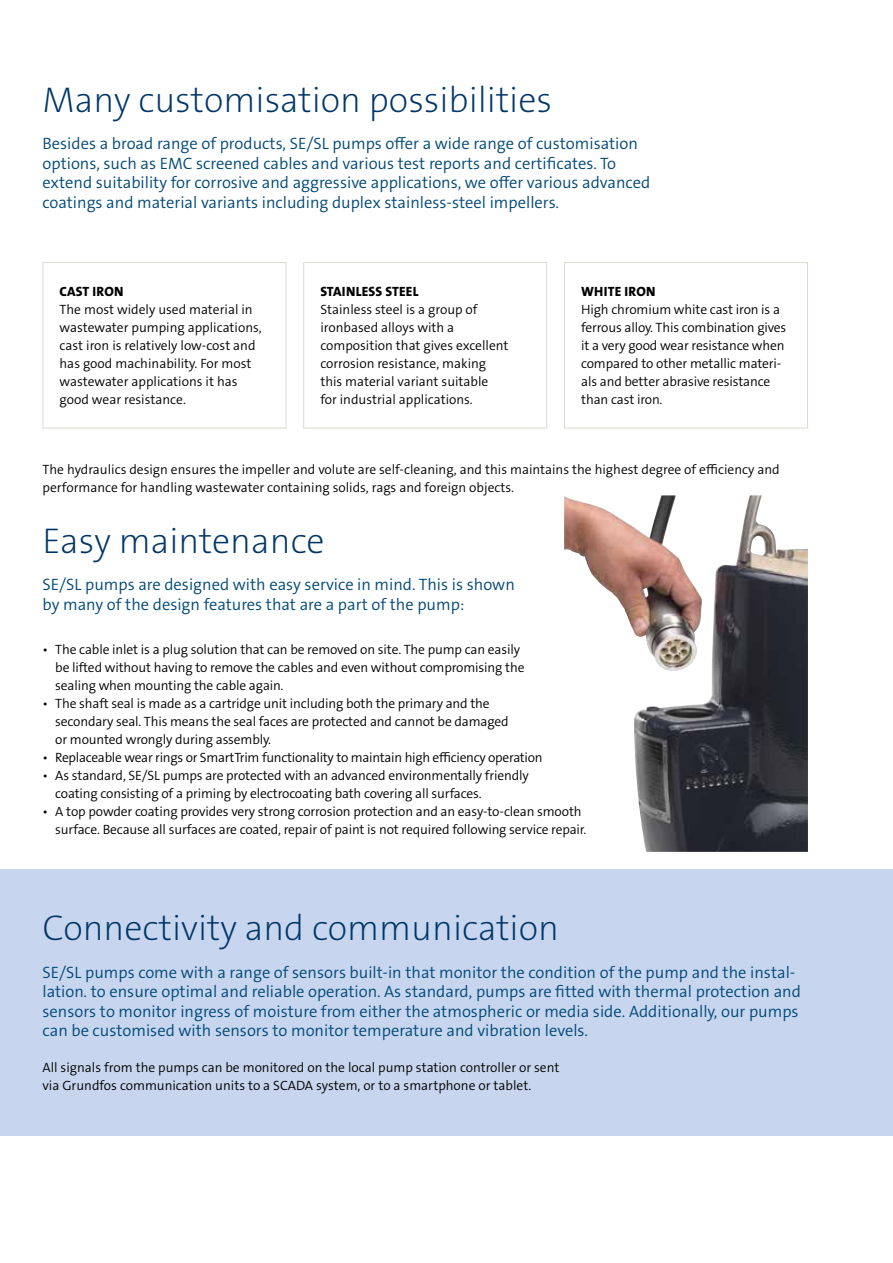
<style>
.page{position:relative;width:893px;height:1263px;background:#fff}
.page>*{position:absolute;margin:0;border:0;box-sizing:border-box;transform-origin:0 0}
.t1{font:36px "Grundfos The Sans V2 OT 2 XL";color:#003768}
.t2{font:16.5px/19.5px "Grundfos The Sans V2 OT 4 SL";color:#004978}
.t3{font:13.5px/18px "Grundfos The Sans V2 OT 4 SL";letter-spacing:-.01em;color:#000}
.t4{font:13.5px "Grundfos The Sans V2 OT 8 XB";letter-spacing:.015em;color:#000}
</style>
<div class="page">
<div style="left:0;top:869px;width:893px;height:266px;background:#c7d6ee"></div>
<div style="left:43px;top:262px;width:243px;height:166px;border:1px solid #dbdad0"></div>
<div style="left:303px;top:262px;width:244px;height:166px;border:1px solid #dbdad0"></div>
<div style="left:564px;top:262px;width:244px;height:166px;border:1px solid #dbdad0"></div>
<img style="left:564px;top:495px;width:244px;height:357px">
<h1 class="t1" style="left:43px;top:76px;width:511px">Many customisation possibilities</h1>
<p class="t2" style="left:43px;top:134px;width:609px">Besides a broad range of products, SE/SL pumps offer a wide range of customisation options, such as EMC screened cables and various test reports and certificates. To extend suitability for corrosive and aggressive applications, we offer various advanced coatings and material variants including duplex stainless-steel impellers.</p>
<p class="t4" style="left:60px;top:283px;width:65px">CAST IRON</p>
<p class="t3" style="left:60px;top:301px;width:204px">The most widely used material in wastewater pumping applications, cast iron is relatively low-cost and has good machinability. For most wastewater applications it has good wear resistance.</p>
<p class="t4" style="left:320px;top:283px;width:100px">STAINLESS STEEL</p>
<p class="t3" style="left:320px;top:301px;width:190px">Stainless steel is a group of ironbased alloys with a composition that gives excellent corrosion resistance, making this material variant suitable<br>for industrial applications.</p>
<p class="t4" style="left:581px;top:283px;width:76px">WHITE IRON</p>
<p class="t3" style="left:581px;top:301px;width:207px">High chromium white cast iron is a ferrous alloy. This combination gives it a very good wear resistance when compared to other metallic materi&shy;als and better abrasive resistance than cast iron.</p>
<p class="t3" style="left:43px;top:460px;width:739px">The hydraulics design ensures the impeller and volute are self-cleaning, and this maintains the highest degree of efficiency and performance for handling wastewater containing solids, rags and foreign objects.</p>
<h1 class="t1" style="left:43px;top:518px;width:284px">Easy maintenance</h1>
<p class="t2" style="left:43px;top:575px;width:474px">SE/SL pumps are designed with easy service in mind. This is shown by many of the design features that are a part of the pump:</p>
<p class="t3" style="left:55px;top:640px;width:471px;text-indent:-13px">• The cable inlet is a plug solution that can be removed on site. The pump can easily be lifted without having to remove the cables and even without compromising the sealing when mounting the cable again.</p>
<p class="t3" style="left:55px;top:694px;width:455px;text-indent:-13px">• The shaft seal is made as a cartridge unit including both the primary and the secondary seal. This means the seal faces are protected and cannot be damaged or mounted wrongly during assembly.</p>
<p class="t3" style="left:43px;top:748px;width:502px">• Replaceable wear rings or SmartTrim functionality to maintain high efficiency operation</p>
<p class="t3" style="left:55px;top:766px;width:475px;text-indent:-13px">• As standard, SE/SL pumps are protected with an advanced environmentally friendly coating consisting of a priming by electrocoating bath covering all surfaces.</p>
<p class="t3" style="left:55px;top:802px;width:533px;text-indent:-13px">• A top powder coating provides very strong corrosion protection and an easy-to-clean smooth surface. Because all surfaces are coated, repair of paint is not required following service repair.</p>
<h1 class="t1" style="left:43px;top:905px;width:518px">Connectivity and communication</h1>
<p class="t2" style="left:43px;top:963px;width:760px">SE/SL pumps come with a range of sensors built-in that monitor the condition of the pump and the instal&shy;lation. to ensure optimal and reliable operation. As standard, pumps are fitted with thermal protection and sensors to monitor ingress of moisture from either the atmospheric or media side. Additionally, our pumps can be customised with sensors to monitor temperature and vibration levels.</p>
<p class="t3" style="left:43px;top:1059px;width:518px">All signals from the pumps can be monitored on the local pump station controller or sent via Grundfos communication units to a SCADA system, or to a smartphone or tablet.</p>
</div>
